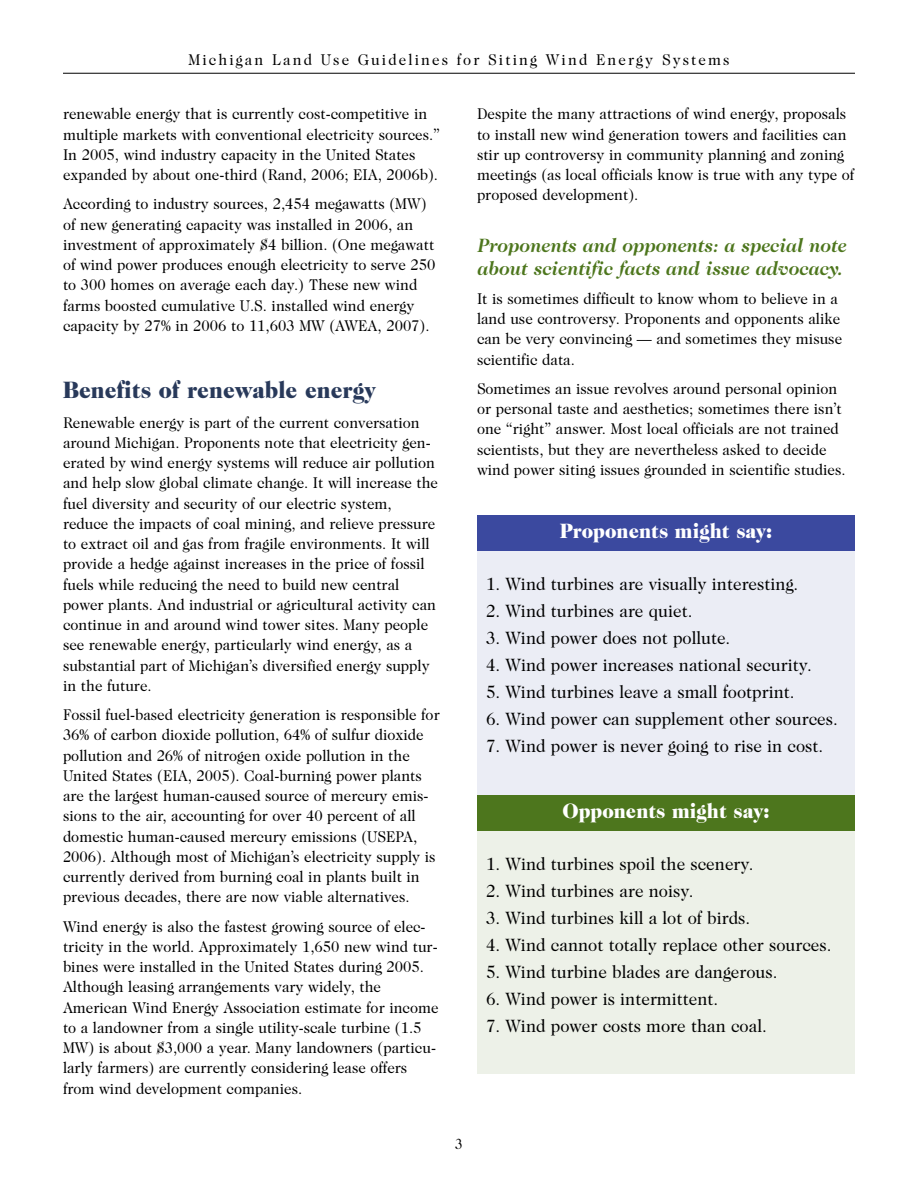
<style>
.page{position:relative;width:918px;height:1188px;background:#fff}
.page>*{position:absolute;margin:0;border:0;box-sizing:border-box;transform-origin:0 0}
.t1{font:900 24px "Caslon Two Twenty Four";color:#28395a;scale:.95 1}
.t2{font:900 21px "Caslon Two Twenty Four";color:#fff;scale:.95 1}
.t3{font:italic 700 19.5px/22.5px "Caslon Two Twenty Four";color:#4d761d;scale:.95 1}
.t4{font:18px "Caslon Two Twenty Four";color:#000;scale:.95 1}
.t5{font:15.75px/20.2px "Caslon Two Twenty Four";color:#000;scale:.95 1}
.t6{font:15.75px "Caslon Two Twenty Four";letter-spacing:.14em;color:#000;scale:.95 1}
.t7{font:15px "Caslon Two Twenty Four";color:#000;scale:.9 1}
</style>
<div class="page">
<hr style="left:63px;top:73px;width:792px;height:1px;background:#000">
<div style="left:477px;top:550px;width:378px;height:244px;background:#ebedf5"></div>
<div style="left:477px;top:515px;width:378px;height:36px;background:#3b499f"></div>
<div style="left:477px;top:830px;width:378px;height:244px;background:#edf1e8"></div>
<div style="left:477px;top:795px;width:378px;height:36px;background:#4d761d"></div>
<p class="t6" style="left:188px;top:54px;width:571px">Michigan Land Use Guidelines for Siting Wind Energy Systems</p>
<p class="t5" style="left:63px;top:105px;width:399px">renewable energy that is currently cost-competitive in multiple markets with conventional electricity sources.” In 2005, wind industry capacity in the United States expanded by about one-third (Rand, 2006; EIA, 2006b).</p>
<p class="t5" style="left:63px;top:195px;width:393px">According to industry sources, 2,454 megawatts (MW) of new generating capacity was installed in 2006, an investment of approximately $4 billion. (One megawatt of wind power produces enough electricity to serve 250 to 300 homes on average each day.) These new wind farms boosted cumulative U.S. installed wind energy capacity by 27% in 2006 to 11,603 MW (AWEA, 2007).</p>
<h1 class="t1" style="left:63px;top:381px;width:331px">Benefits of renewable energy</h1>
<p class="t5" style="left:63px;top:413px;width:396px">Renewable energy is part of the current conversation around Michigan. Proponents note that electricity gen&shy;erated by wind energy systems will reduce air pollution and help slow global climate change. It will increase the fuel diversity and security of our electric system, reduce the impacts of coal mining, and relieve pressure to extract oil and gas from fragile environments. It will provide a hedge against increases in the price of fossil fuels while reducing the need to build new central power plants. And industrial or agricultural activity can continue in and around wind tower sites. Many people see renewable energy, particularly wind energy, as a substantial part of Michigan’s diversified energy supply in the future.</p>
<p class="t5" style="left:63px;top:706px;width:398px">Fossil fuel-based electricity generation is responsible for 36% of carbon dioxide pollution, 64% of sulfur dioxide pollution and 26% of nitrogen oxide pollution in the United States (EIA, 2005). Coal-burning power plants are the largest human-caused source of mercury emis&shy;sions to the air, accounting for over 40 percent of all domestic human-caused mercury emissions (USEPA, 2006). Although most of Michigan’s electricity supply is currently derived from burning coal in plants built in previous decades, there are now viable alternatives.</p>
<p class="t5" style="left:63px;top:917px;width:397px">Wind energy is also the fastest growing source of elec&shy;tricity in the world. Approximately 1,650 new wind tur&shy;bines were installed in the United States during 2005.<br>Although leasing arrangements vary widely, the American Wind Energy Association estimate for income to a landowner from a single utility-scale turbine (1.5<br>MW) is about $3,000 a year. Many landowners (particu&shy;larly farmers) are currently considering lease offers from wind development companies.</p>
<p class="t5" style="left:477px;top:105px;width:399px">Despite the many attractions of wind energy, proposals to install new wind generation towers and facilities can stir up controversy in community planning and zoning meetings (as local officials know is true with any type of proposed development).</p>
<p class="t3" style="left:477px;top:236px;width:390px">Proponents and opponents: a special note about scientific facts and issue advocacy.</p>
<p class="t5" style="left:477px;top:290px;width:386px">It is sometimes difficult to know whom to believe in a land use controversy. Proponents and opponents alike can be very convincing — and sometimes they misuse scientific data.</p>
<p class="t5" style="left:477px;top:380px;width:390px">Sometimes an issue revolves around personal opinion or personal taste and aesthetics; sometimes there isn’t one “right” answer. Most local officials are not trained scientists, but they are nevertheless asked to decide wind power siting issues grounded in scientific studies.</p>
<h2 class="t2" style="left:560px;top:523px;width:225px">Proponents might say:</h2>
<p class="t4" style="left:486px;top:577px;width:330px">1. Wind turbines are visually interesting.</p>
<p class="t4" style="left:486px;top:604px;width:219px">2. Wind turbines are quiet.</p>
<p class="t4" style="left:486px;top:631px;width:259px">3. Wind power does not pollute.</p>
<p class="t4" style="left:486px;top:658px;width:344px">4. Wind power increases national security.</p>
<p class="t4" style="left:486px;top:685px;width:326px">5. Wind turbines leave a small footprint.</p>
<p class="t4" style="left:486px;top:712px;width:372px">6. Wind power can supplement other sources.</p>
<p class="t4" style="left:486px;top:739px;width:357px">7. Wind power is never going to rise in cost.</p>
<h2 class="t2" style="left:562px;top:803px;width:220px">Opponents might say:</h2>
<p class="t4" style="left:486px;top:857px;width:283px">1. Wind turbines spoil the scenery.</p>
<p class="t4" style="left:486px;top:884px;width:220px">2. Wind turbines are noisy.</p>
<p class="t4" style="left:486px;top:911px;width:280px">3. Wind turbines kill a lot of birds.</p>
<p class="t4" style="left:486px;top:938px;width:365px">4. Wind cannot totally replace other sources.</p>
<p class="t4" style="left:486px;top:965px;width:308px">5. Wind turbine blades are dangerous.</p>
<p class="t4" style="left:486px;top:992px;width:246px">6. Wind power is intermittent.</p>
<p class="t4" style="left:486px;top:1019px;width:297px">7. Wind power costs more than coal.</p>
<p class="t7" style="left:455px;top:1138px;width:10px">3</p>
</div>
